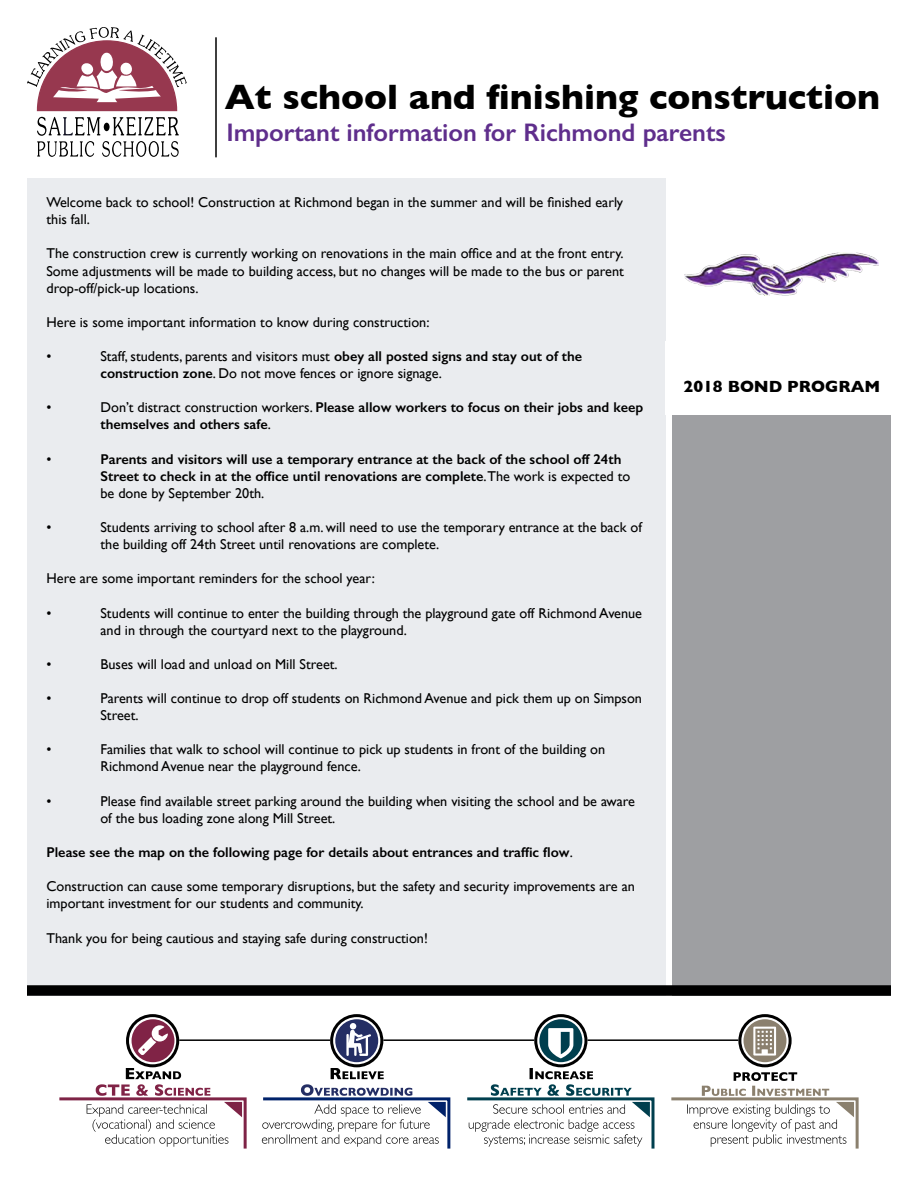
<style>
.page{position:relative;width:918px;height:1188px;background:#fff}
.page>*{position:absolute;margin:0;border:0;box-sizing:border-box;transform-origin:0 0}
.t1{font:700 36px "Gill Sans";color:#000}
.t2{font:600 25.5px "Gill Sans";color:#5f2e8c}
.t3{font:700 16.5px "Gill Sans";color:#000}
.t4{font:14.25px/17.1px "Gill Sans";color:#000}
.t5{font:600 14.25px/17.1px "Gill Sans";color:#000}
.s1{font-weight:600}
.s2{font-weight:400}
</style>
<div class="page">
<div style="left:27px;top:178px;width:638px;height:818px;background:#eaecef"></div>
<div style="left:126px;top:1014px;width:53px;height:53px;border:3px solid #000;border-radius:50%"></div>
<div style="left:330px;top:1014px;width:53px;height:53px;border:3px solid #000;border-radius:50%"></div>
<div style="left:534px;top:1014px;width:53px;height:53px;border:3px solid #000;border-radius:50%"></div>
<div style="left:738px;top:1014px;width:54px;height:53px;border:3px solid #000;border-radius:50%"></div>
<svg style="left:467px;top:1068px;width:188px;height:81px"></svg>
<hr style="left:179px;top:1039px;width:151px;height:2px;background:#000">
<hr style="left:383px;top:1039px;width:151px;height:2px;background:#000">
<hr style="left:587px;top:1039px;width:151px;height:2px;background:#000">
<div style="left:335px;top:1019px;width:43px;height:43px;background:#242e64;border-radius:50%"></div>
<div style="left:350px;top:1023px;width:6px;height:7px;background:#fff;border-radius:50%"></div>
<svg style="left:346px;top:1030px;width:25px;height:26px"></svg>
<div style="left:744px;top:1019px;width:42px;height:43px;background:#8b806e;border-radius:50%"></div>
<svg style="left:753px;top:1027px;width:23px;height:29px"></svg>
<div style="left:539px;top:1019px;width:43px;height:43px;background:#003f4e;border-radius:50%"></div>
<svg style="left:548px;top:1028px;width:25px;height:30px"></svg>
<div style="left:132px;top:1019px;width:42px;height:43px;background:#802346;border-radius:50%"></div>
<svg style="left:138px;top:1025px;width:30px;height:30px"></svg>
<svg style="left:261px;top:1068px;width:190px;height:81px"></svg>
<svg style="left:59px;top:1068px;width:188px;height:81px"></svg>
<svg style="left:671px;top:1072px;width:188px;height:77px"></svg>
<div style="left:673px;top:178px;width:218px;height:818px;background:#9e9fa2"></div>
<div style="left:27px;top:985px;width:864px;height:11px;background:#000"></div>
<svg style="left:27px;top:27px;width:160px;height:130px"></svg>
<div style="left:665px;top:341px;width:235px;height:74px;background:#fff"></div>
<hr style="left:215px;top:38px;width:2px;height:119px;background:#000">
<div style="left:667px;top:166px;width:242px;height:194px;background:#fff"></div>
<img style="left:685px;top:252px;width:194px;height:43px">
<h1 class="t1" style="left:225px;top:68px;width:657px">At school and finishing construction</h1>
<h2 class="t2" style="left:226px;top:117px;width:501px">Important information for Richmond parents</h2>
<p class="t4" style="left:46px;top:194px;width:578px">Welcome back to school! Construction at Richmond began in the summer and will be finished early this fall.</p>
<p class="t4" style="left:46px;top:245px;width:579px;text-align:justify">The construction crew is currently working on renovations in the main office and at the front entry.<br>Some adjustments will be made to building access, but no changes will be made to the bus or parent drop-off/pick-up locations.</p>
<p class="t4" style="left:46px;top:313px;width:385px">Here is some important information to know during construction:</p>
<p class="t4" style="left:46px;top:348px;width:7px">•</p>
<p class="t4" style="left:100px;top:348px;width:483px">Staff, students, parents and visitors must <span class="s1">obey all posted signs and stay out of the construction zone</span>. Do not move fences or ignore signage.</p>
<p class="t4" style="left:46px;top:399px;width:7px">•</p>
<p class="t5" style="left:100px;top:399px;width:544px"><span class="s2">Don’t distract construction workers.</span> Please allow workers to focus on their jobs and keep themselves and others safe<span class="s2">.</span></p>
<p class="t4" style="left:46px;top:450px;width:7px">•</p>
<p class="t5" style="left:100px;top:450px;width:531px">Parents and visitors will use a temporary entrance at the back of the school off 24th<br>Street to check in at the office until renovations are complete<span class="s2">.The work is expected to be done by September 20th.</span></p>
<p class="t4" style="left:46px;top:519px;width:7px">•</p>
<p class="t4" style="left:100px;top:519px;width:543px">Students arriving to school after 8 a.m. will need to use the temporary entrance at the back of the building off 24th Street until renovations are complete.</p>
<p class="t4" style="left:46px;top:570px;width:330px">Here are some important reminders for the school year:</p>
<p class="t4" style="left:46px;top:604px;width:7px">•</p>
<p class="t4" style="left:100px;top:604px;width:543px">Students will continue to enter the building through the playground gate off Richmond Avenue and in through the courtyard next to the playground.</p>
<p class="t4" style="left:46px;top:655px;width:7px">•</p>
<p class="t4" style="left:100px;top:655px;width:239px">Buses will load and unload on Mill Street.</p>
<p class="t4" style="left:46px;top:690px;width:7px">•</p>
<p class="t4" style="left:100px;top:690px;width:543px">Parents will continue to drop off students on Richmond Avenue and pick them up on Simpson<br>Street.</p>
<p class="t4" style="left:46px;top:741px;width:7px">•</p>
<p class="t4" style="left:100px;top:741px;width:506px">Families that walk to school will continue to pick up students in front of the building on<br>Richmond Avenue near the playground fence.</p>
<p class="t4" style="left:46px;top:792px;width:7px">•</p>
<p class="t4" style="left:100px;top:792px;width:536px">Please find available street parking around the building when visiting the school and be aware of the bus loading zone along Mill Street.</p>
<p class="t5" style="left:46px;top:843px;width:528px">Please see the map on the following page for details about entrances and traffic flow<span class="s2">.</span></p>
<p class="t4" style="left:46px;top:878px;width:590px">Construction can cause some temporary disruptions, but the safety and security improvements are an important investment for our students and community.</p>
<p class="t4" style="left:46px;top:930px;width:383px">Thank you for being cautious and staying safe during construction!</p>
<p class="t3" style="left:684px;top:373px;width:198px">2018 BOND PROGRAM</p>
</div>
